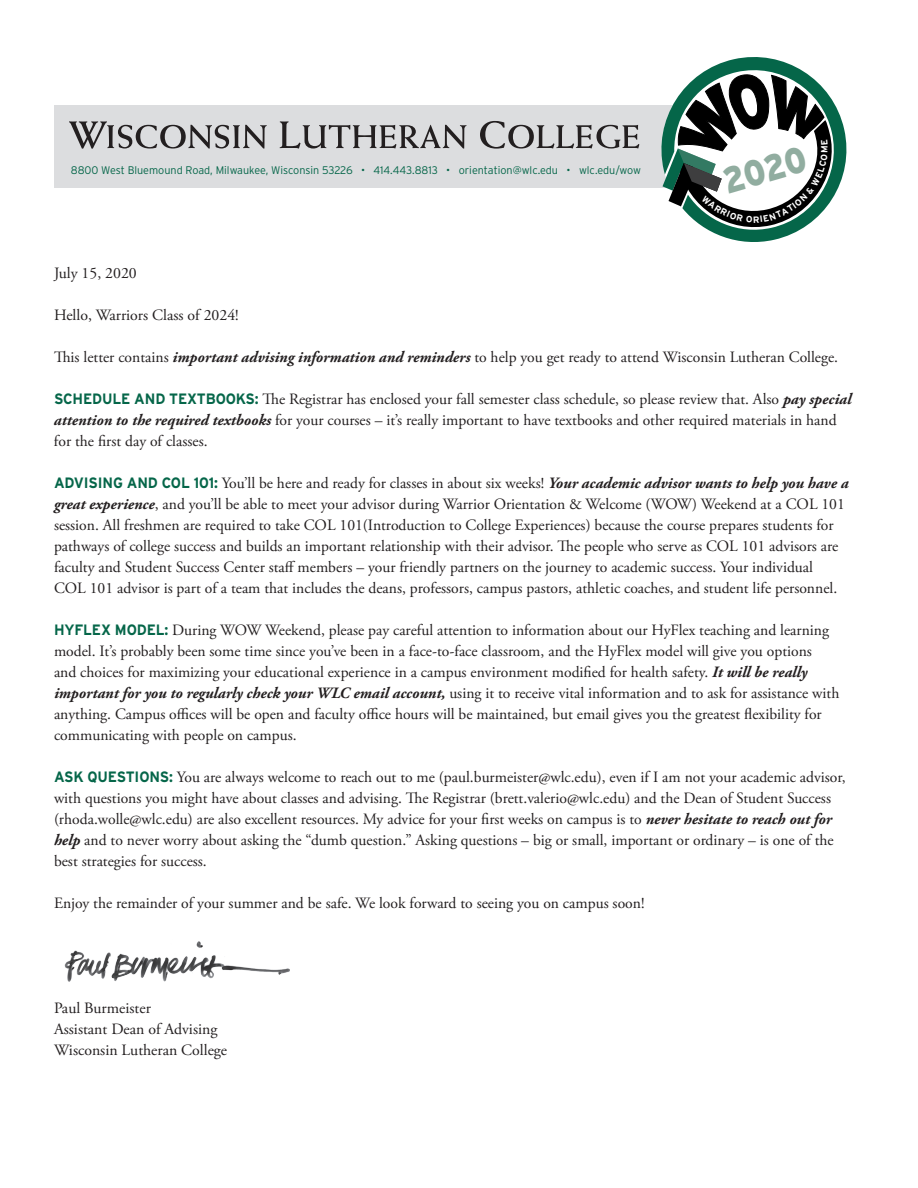
<style>
.page{position:relative;width:918px;height:1188px;background:#fff}
.page>*{position:absolute;margin:0;border:0;box-sizing:border-box;transform-origin:0 0}
.t1{font:900 36.6px "Interstate";color:#91ada0;scale:.82 1}
.t2{font:15.75px/21px "Adobe Garamond Pro";color:#231f20}
.t3{font:300 10.95px "Interstate";color:#056649}
.s1{font-weight:700;font-style:italic}
.s2{font-family:"Interstate";font-weight:700;font-size:15px;color:#056649}
</style>
<div class="page">
<div style="left:54px;top:105px;width:628px;height:83px;background:#dcdddf"></div>
<svg style="left:69px;top:121px;width:198px;height:28px"></svg>
<svg style="left:280px;top:121px;width:186px;height:28px"></svg>
<svg style="left:480px;top:121px;width:159px;height:28px"></svg>
<img style="left:64px;top:941px;width:225px;height:41px">
<svg style="left:661px;top:57px;width:186px;height:185px"></svg>
<p class="t3" style="left:71px;top:164px;width:572px">8800 West Bluemound Road, Milwaukee, Wisconsin 53226 • 414.443.8813 • orientation@wlc.edu • wlc.edu/wow</p>
<h1 class="t1" style="left:718px;top:160px;width:105px;rotate:-16deg">2020</h1>
<p class="t2" style="left:54px;top:263px;width:84px">July 15, 2020</p>
<p class="t2" style="left:54px;top:305px;width:186px">Hello, Warriors Class of 2024!</p>
<p class="t2" style="left:54px;top:347px;width:786px">This letter contains <span class="s1">important advising information and reminders</span> to help you get ready to attend Wisconsin Lutheran College.</p>
<p class="t2" style="left:54px;top:389px;width:799px"><span class="s2">SCHEDULE AND TEXTBOOKS:</span> The Registrar has enclosed your fall semester class schedule, so please review that. Also <span class="s1">pay special attention to the required textbooks</span> for your courses – it’s really important to have textbooks and other required materials in hand for the first day of classes.</p>
<p class="t2" style="left:54px;top:473px;width:796px"><span class="s2">ADVISING AND COL 101:</span> You’ll be here and ready for classes in about six weeks! <span class="s1">Your academic advisor wants to help you have a great experience</span>, and you’ll be able to meet your advisor during Warrior Orientation &amp; Welcome (WOW) Weekend at a COL 101 session. All freshmen are required to take COL 101(Introduction to College Experiences) because the course prepares students for pathways of college success and builds an important relationship with their advisor. The people who serve as COL 101 advisors are faculty and Student Success Center staff members – your friendly partners on the journey to academic success. Your individual COL 101 advisor is part of a team that includes the deans, professors, campus pastors, athletic coaches, and student life personnel.</p>
<p class="t2" style="left:54px;top:620px;width:787px"><span class="s2">HYFLEX MODEL:</span> During WOW Weekend, please pay careful attention to information about our HyFlex teaching and learning model. It’s probably been some time since you’ve been in a face-to-face classroom, and the HyFlex model will give you options<br>and choices for maximizing your educational experience in a campus environment modified for health safety. <span class="s1">It will be really important for you to regularly check your WLC email account,</span> using it to receive vital information and to ask for assistance with anything. Campus offices will be open and faculty office hours will be maintained, but email gives you the greatest flexibility for communicating with people on campus.</p>
<p class="t2" style="left:54px;top:767px;width:793px"><span class="s2">ASK QUESTIONS:</span> You are always welcome to reach out to me (paul.burmeister@wlc.edu), even if I am not your academic advisor, with questions you might have about classes and advising. The Registrar (brett.valerio@wlc.edu) and the Dean of Student Success (rhoda.wolle@wlc.edu) are also excellent resources. My advice for your first weeks on campus is to <span class="s1">never hesitate to reach out for help</span> and to never worry about asking the “dumb question.” Asking questions – big or small, important or ordinary – is one of the best strategies for success.</p>
<p class="t2" style="left:54px;top:893px;width:592px">Enjoy the remainder of your summer and be safe. We look forward to seeing you on campus soon!</p>
<p class="t2" style="left:54px;top:998px;width:175px">Paul Burmeister<br>Assistant Dean of Advising<br>Wisconsin Lutheran College</p>
</div>
